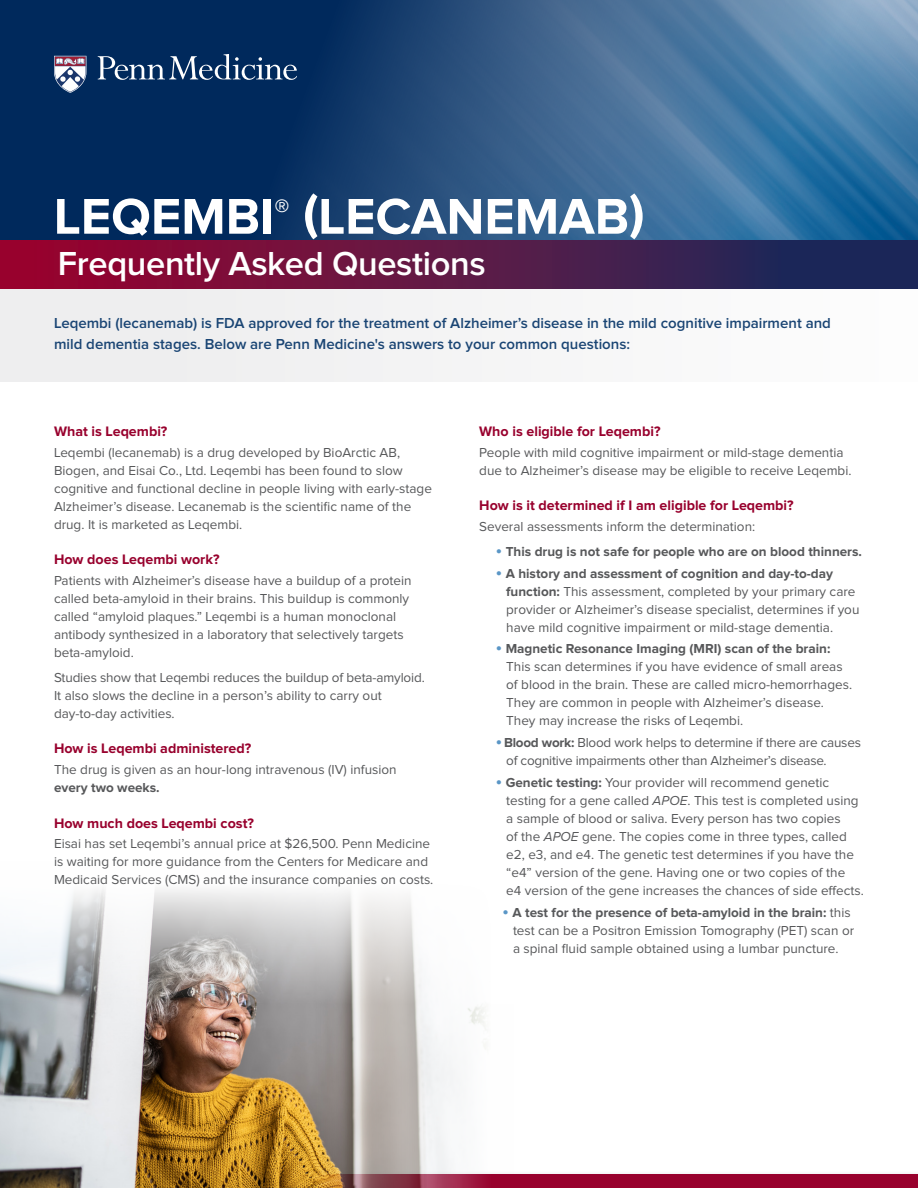
<style>
.page{position:relative;width:918px;height:1188px;background:#fff}
.page>*{position:absolute;margin:0;border:0;box-sizing:border-box;transform-origin:0 0}
.t1{font:700 52.05px "Proxima Nova";color:#fff}
.SubTitle_-_white{font:600 34.5px "Proxima Nova";letter-spacing:-.01em;color:#fff}
.Clinical_Trial_-_Body_Copy{font:600 15px/21px "Proxima Nova";color:#1a4574}
.Subhead{font:700 14.25px "Proxima Nova";color:#98012d}
.Clinical_Trial_-_Body_Copy-2{font:13.5px/18px "Proxima Nova";color:#57585a}
.t2{font:700 13.5px "Proxima Nova";color:#57585a}
.s1{font-weight:700}
.s2{font-weight:400;font-size:19.5px;color:#5a96c6}
.s3{font-size:19.5px;color:#5a96c6}
.s4{font-style:italic}
</style>
<div class="page">
<div style="left:0;top:288px;width:918px;height:94px;background:#eeeeef"></div>
<img style="left:1px;top:0;width:917px;height:241px">
<div style="left:0;top:241px;width:918px;height:47px;background:linear-gradient(to right,#a1032d,#132d5e)"></div>
<div style="left:74px;top:1170px;width:844px;height:18px;background:#231f20;opacity:.5"></div>
<div style="left:79px;top:1175px;width:839px;height:13px;background:#98012d"></div>
<img style="left:0;top:889px;width:514px;height:299px">
<svg style="left:98px;top:54px;width:199px;height:26px;background:#385880"></svg>
<svg style="left:54px;top:56px;width:32px;height:37px"></svg>
<p class="t1" style="left:54px;top:187px;width:592px">LEQEMBI<sup>®</sup> (LECANEMAB)</p>
<p class="SubTitle_-_white" style="left:58px;top:244px;width:430px">Frequently Asked Questions</p>
<p class="Clinical_Trial_-_Body_Copy" style="left:54px;top:312px;width:778px">Leqembi (lecanemab) is FDA approved for the treatment of Alzheimer’s disease in the mild cognitive impairment and mild dementia stages. Below are Penn Medicine's answers to your common questions:</p>
<p class="Subhead" style="left:54px;top:423px;width:115px">What is Leqembi?</p>
<p class="Clinical_Trial_-_Body_Copy-2" style="left:54px;top:444px;width:379px">Leqembi (lecanemab) is a drug developed by BioArctic AB, Biogen, and Eisai Co., Ltd. Leqembi has been found to slow cognitive and functional decline in people living with early-stage Alzheimer’s disease. Lecanemab is the scientific name of the drug. It is marketed as Leqembi.</p>
<p class="Subhead" style="left:54px;top:551px;width:167px">How does Leqembi work?</p>
<p class="Clinical_Trial_-_Body_Copy-2" style="left:54px;top:572px;width:359px">Patients with Alzheimer’s disease have a buildup of a protein called beta-amyloid in their brains. This buildup is commonly called “amyloid plaques.” Leqembi is a human monoclonal antibody synthesized in a laboratory that selectively targets beta-amyloid.</p>
<p class="Clinical_Trial_-_Body_Copy-2" style="left:54px;top:669px;width:372px">Studies show that Leqembi reduces the buildup of beta-amyloid.<br>It also slows the decline in a person’s ability to carry out day-to-day activities.</p>
<p class="Subhead" style="left:54px;top:740px;width:199px">How is Leqembi administered?</p>
<p class="Clinical_Trial_-_Body_Copy-2" style="left:54px;top:761px;width:344px">The drug is given as an hour-long intravenous (IV) infusion <span class="s1">every two weeks.</span></p>
<p class="Subhead" style="left:54px;top:815px;width:202px">How much does Leqembi cost?</p>
<p class="Clinical_Trial_-_Body_Copy-2" style="left:54px;top:835px;width:381px">Eisai has set Leqembi’s annual price at $26,500. Penn Medicine is waiting for more guidance from the Centers for Medicare and<br>Medicaid Services (CMS) and the insurance companies on costs.</p>
<p class="Subhead" style="left:479px;top:423px;width:183px">Who is eligible for Leqembi?</p>
<p class="Clinical_Trial_-_Body_Copy-2" style="left:479px;top:444px;width:374px">People with mild cognitive impairment or mild-stage dementia due to Alzheimer’s disease may be eligible to receive Leqembi.</p>
<p class="Subhead" style="left:479px;top:497px;width:316px">How is it determined if I am eligible for Leqembi?</p>
<p class="Clinical_Trial_-_Body_Copy-2" style="left:479px;top:518px;width:277px">Several assessments inform the determination:</p>
<p class="t2" style="left:495px;top:544px;width:368px"><span class="s2">•</span> This drug is not safe for people who are on blood thinners.</p>
<p class="Clinical_Trial_-_Body_Copy-2" style="left:506px;top:564px;width:355px;text-indent:-11px"><span class="s3">•</span> <span class="s1">A history and assessment of cognition and day-to-day function:</span> This assessment, completed by your primary care provider or Alzheimer’s disease specialist, determines if you have mild cognitive impairment or mild-stage dementia.</p>
<p class="Clinical_Trial_-_Body_Copy-2" style="left:506px;top:640px;width:347px;text-indent:-11px"><span class="s3">•</span> <span class="s1">Magnetic Resonance Imaging (MRI) scan of the brain:<br></span>This scan determines if you have evidence of small areas of blood in the brain. These are called micro-hemorrhages.<br>They are common in people with Alzheimer’s disease.<br>They may increase the risks of Leqembi.</p>
<p class="Clinical_Trial_-_Body_Copy-2" style="left:506px;top:734px;width:356px;text-indent:-11px"><span class="s3">•</span> <span class="s1">Blood work:</span> Blood work helps to determine if there are causes of cognitive impairments other than Alzheimer’s disease.</p>
<p class="Clinical_Trial_-_Body_Copy-2" style="left:506px;top:774px;width:359px;text-indent:-11px"><span class="s3">•</span> <span class="s1">Genetic testing:</span> Your provider will recommend genetic testing for a gene called <span class="s4">APOE</span>. This test is completed using a sample of blood or saliva. Every person has two copies<br>of the <span class="s4">APOE</span> gene. The copies come in three types, called e2, e3, and e4. The genetic test determines if you have the “e4” version of the gene. Having one or two copies of the<br>e4 version of the gene increases the chances of side effects.</p>
<p class="Clinical_Trial_-_Body_Copy-2" style="left:513px;top:904px;width:343px;text-indent:-11px"><span class="s3">•</span> <span class="s1">A test for the presence of beta-amyloid in the brain:</span> this test can be a Positron Emission Tomography (PET) scan or a spinal fluid sample obtained using a lumbar puncture.</p>
</div>
